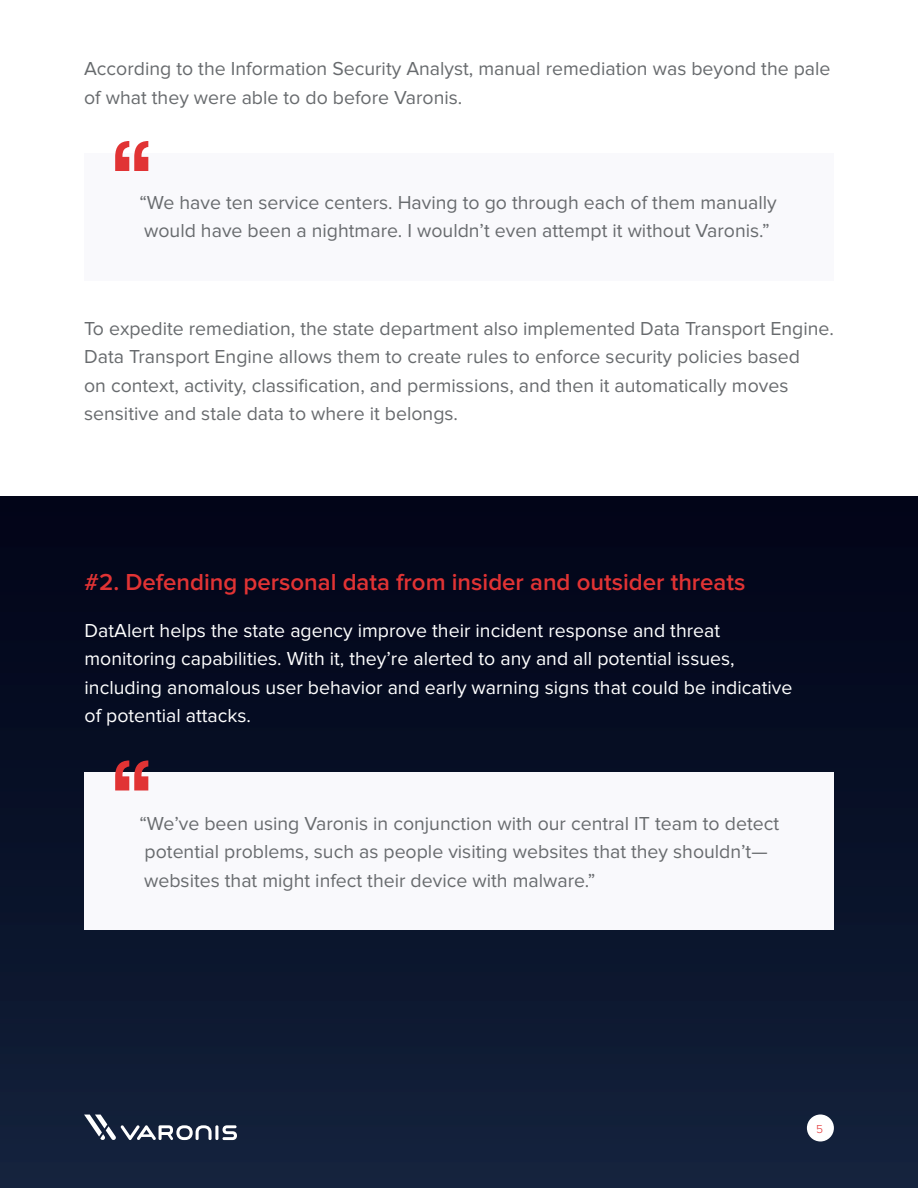
<style>
.page{position:relative;width:918px;height:1188px;background:#fff}
.page>*{position:absolute;margin:0;border:0;box-sizing:border-box;transform-origin:0 0}
.t1{font:600 24px "Proxima Nova";color:#e13334}
.t2{font:19.5px/28.5px "Proxima Nova";color:#686b6e}
.t3{font:19.5px/28.5px "Proxima Nova";color:#fff}
.t4{font:300 12px "Proxima Nova";color:#e13334}
</style>
<div class="page">
<img style="left:0;top:496px;width:918px;height:692px">
<div style="left:84px;top:153px;width:750px;height:128px;background:#f9f9fc"></div>
<svg style="left:115px;top:141px;width:33px;height:30px"></svg>
<div style="left:84px;top:773px;width:750px;height:157px;background:#f9f9fc"></div>
<svg style="left:115px;top:761px;width:33px;height:30px"></svg>
<div style="left:807px;top:1114px;width:27px;height:28px;background:#fff;border-radius:50%"></div>
<hr style="left:215px;top:1125px;width:3px;height:15px;background:#fff;border-radius:2px">
<svg style="left:223px;top:1125px;width:14px;height:15px"></svg>
<svg style="left:84px;top:1115px;width:128px;height:25px"></svg>
<p class="t2" style="left:84px;top:55px;width:748px">According to the Information Security Analyst, manual remediation was beyond the pale of what they were able to do before Varonis.</p>
<p class="t2" style="left:139px;top:188px;width:639px">“We have ten service centers. Having to go through each of them manually would have been a nightmare. I wouldn’t even attempt it without Varonis.”</p>
<p class="t2" style="left:84px;top:315px;width:751px">To expedite remediation, the state department also implemented Data Transport Engine.<br>Data Transport Engine allows them to create rules to enforce security policies based<br>on context, activity, classification, and permissions, and then it automatically moves sensitive and stale data to where it belongs.</p>
<p class="t1" style="left:85px;top:569px;width:662px">#2. Defending personal data from insider and outsider threats</p>
<p class="t3" style="left:85px;top:617px;width:709px">DatAlert helps the state agency improve their incident response and threat monitoring capabilities. With it, they’re alerted to any and all potential issues, including anomalous user behavior and early warning signs that could be indicative of potential attacks.</p>
<p class="t2" style="left:139px;top:809px;width:641px">“We’ve been using Varonis in conjunction with our central IT team to detect potential problems, such as people visiting websites that they shouldn’t— websites that might infect their device with malware.”</p>
<p class="t4" style="left:816px;top:1122px;width:8px">5</p>
</div>
